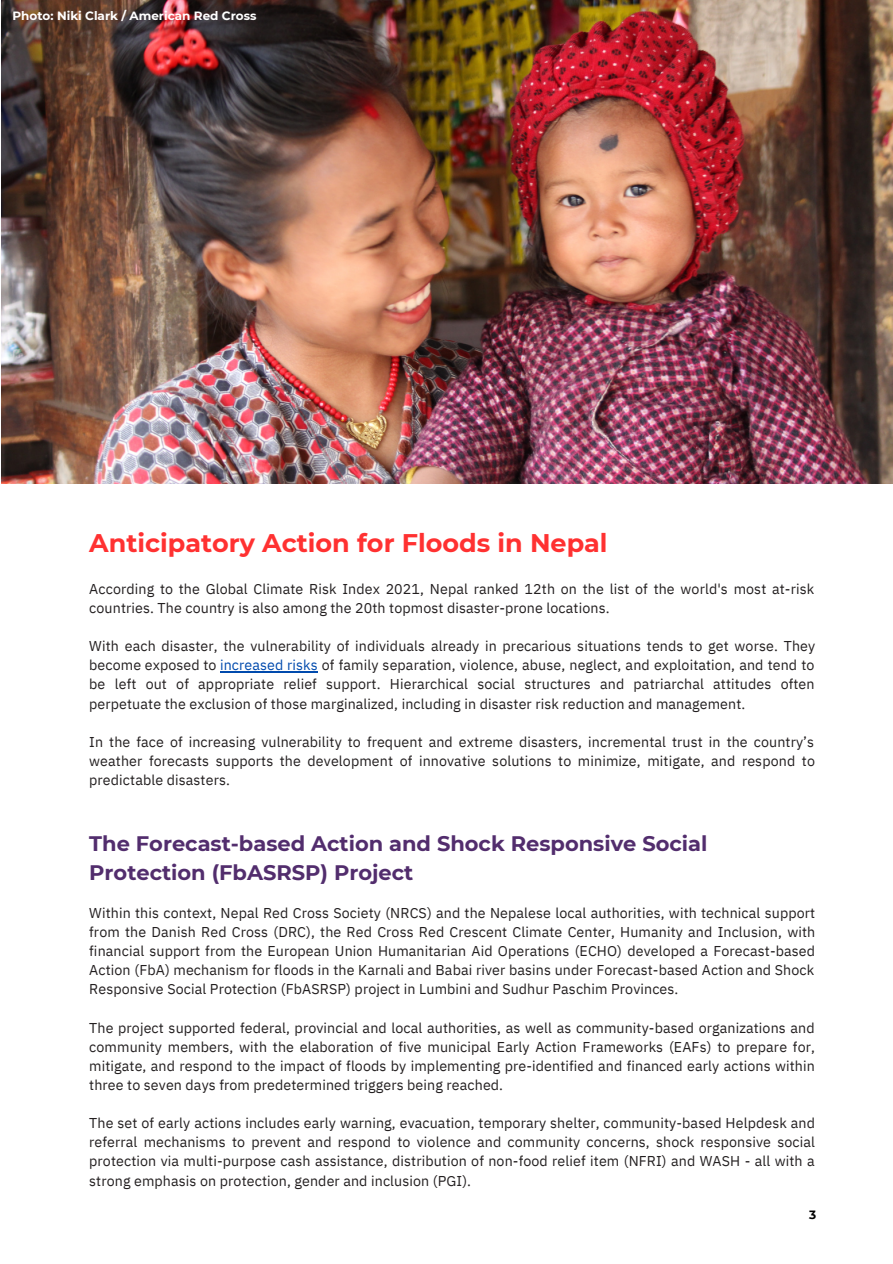
<style>
.page{position:relative;width:893px;height:1264px;background:#fff}
.page>*{position:absolute;margin:0;border:0;box-sizing:border-box;transform-origin:0 0}
.t1{font:700 25.5px "Montserrat";color:#ff3131}
.t2{font:700 21px/29.2px "Montserrat";color:#522d6d}
.t3{font:14.25px/19px "IBM Plex Sans";letter-spacing:.01em;color:#231f20;text-align:justify}
.t4{font:700 12px "Montserrat";color:#fff}
.t5{font:700 12px "Montserrat";color:#000}
.s1{color:#004aad}
</style>
<div class="page">
<img style="left:2px;top:0;width:890px;height:483px">
<hr style="left:220px;top:671px;width:98px;height:1px;background:#004aad">
<p class="t4" style="left:13px;top:9px;width:245px">Photo: Niki Clark / American Red Cross</p>
<p class="t1" style="left:89px;top:527px;width:520px">Anticipatory Action for Floods in Nepal</p>
<p class="t3" style="left:89px;top:579px;width:726px">According to the Global Climate Risk Index 2021, Nepal ranked 12th on the list of the world's most at-risk countries. The country is also among the 20th topmost disaster-prone locations.</p>
<p class="t3" style="left:89px;top:636px;width:727px">With each disaster, the vulnerability of individuals already in precarious situations tends to get worse. They become exposed to <span class="s1">increased risks</span> of family separation, violence, abuse, neglect, and exploitation, and tend to be left out of appropriate relief support. Hierarchical social structures and patriarchal attitudes often perpetuate the exclusion of those marginalized, including in disaster risk reduction and management.</p>
<p class="t3" style="left:89px;top:732px;width:727px">In the face of increasing vulnerability to frequent and extreme disasters, incremental trust in the country’s weather forecasts supports the development of innovative solutions to minimize, mitigate, and respond to predictable disasters.</p>
<p class="t2" style="left:89px;top:828px;width:619px">The Forecast-based Action and Shock Responsive Social<br>Protection (FbASRSP) Project</p>
<p class="t3" style="left:89px;top:903px;width:727px">Within this context, Nepal Red Cross Society (NRCS) and the Nepalese local authorities, with technical support from the Danish Red Cross (DRC), the Red Cross Red Crescent Climate Center, Humanity and Inclusion, with financial support from the European Union Humanitarian Aid Operations (ECHO) developed a Forecast-based Action (FbA) mechanism for floods in the Karnali and Babai river basins under Forecast-based Action and Shock Responsive Social Protection (FbASRSP) project in Lumbini and Sudhur Paschim Provinces.</p>
<p class="t3" style="left:89px;top:1017px;width:727px">The project supported federal, provincial and local authorities, as well as community-based organizations and community members, with the elaboration of five municipal Early Action Frameworks (EAFs) to prepare for, mitigate, and respond to the impact of floods by implementing pre-identified and financed early actions within three to seven days from predetermined triggers being reached.</p>
<p class="t3" style="left:89px;top:1113px;width:727px">The set of early actions includes early warning, evacuation, temporary shelter, community-based Helpdesk and referral mechanisms to prevent and respond to violence and community concerns, shock responsive social protection via multi-purpose cash assistance, distribution of non-food relief item (NFRI) and WASH - all with a strong emphasis on protection, gender and inclusion (PGI).</p>
<p class="t5" style="left:809px;top:1207px;width:9px">3</p>
</div>
